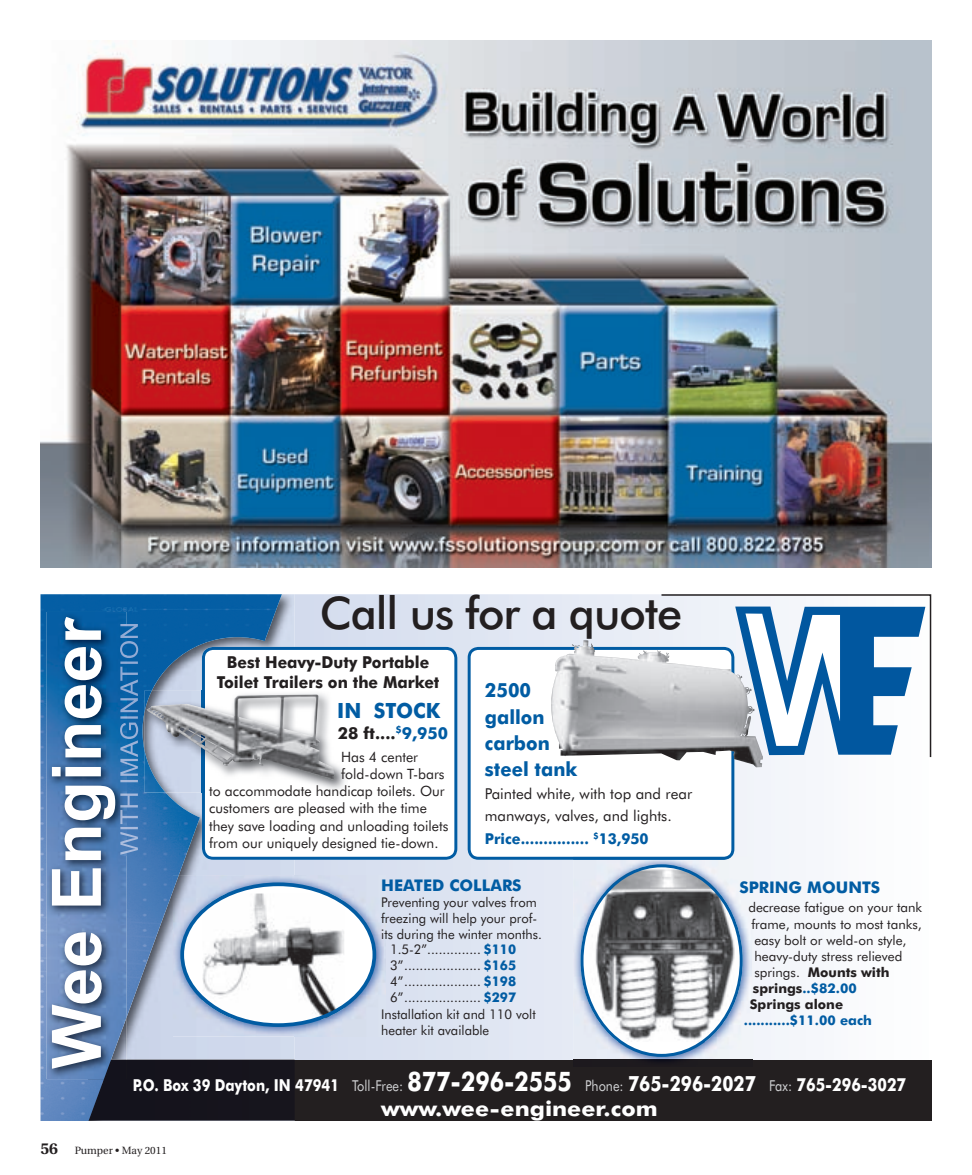
<style>
.page{position:relative;width:972px;height:1175px;background:#fff}
.page>*{position:absolute;margin:0;border:0;box-sizing:border-box;transform-origin:0 0}
.t1{font:700 68.4px "Arial";color:#fff}
.t2{font:500 45px "Futura BT";letter-spacing:-.025em;color:#231f20}
.t3{font:700 21px "Futura BT";color:#fff;scale:1.1 1}
.t4{font:700 21px "Futura BT";color:#015ca3;scale:.95 1}
.t5{font:700 19.5px/26.4px "Futura BT";color:#015ca3;scale:.95 1}
.t6{font:700 16.5px "Futura BT";color:#fff;scale:.85 1}
.t7{font:700 16.5px/19.8px "Futura BT";color:#231f20;text-align:center;scale:.95 1}
.t8{font:700 16.5px "Futura BT";color:#231f20}
.t9{font:700 16.05px "Futura BT";color:#015ca3}
.t10{font:15px/22.5px "Futura BT";color:#231f20}
.t11{font:14.25px "Futura BT";color:#231f20}
.t12{font:13.35px/16px "Futura BT";color:#231f20}
.t13{font:700 13.35px "Futura BT";color:#015ca3}
.t14{font:700 13.35px "Futura BT";color:#231f20}
.t15{font:10.5px "Utopia";color:#231f20}
.s1{color:#015ca3}
.s2{font-weight:700;color:#015ca3}
.s3{font-weight:400}
.s4{color:#231f20}
.s5{font-weight:400;font-size:15px;color:#d1d2d4}
.s6{font-size:27px}
.s7{font-size:21px}
.s8{font-size:18px}
.s9{font-weight:700;font-size:15.75px}
</style>
<div class="page">
<img style="left:40px;top:40px;width:892px;height:527px">
<svg style="left:295px;top:594px;width:511px;height:465px"></svg>
<div style="left:88px;top:1059px;width:844px;height:61px;background:#231f20"></div>
<img style="left:282px;top:1059px;width:13px;height:61px">
<img style="left:40px;top:594px;width:242px;height:526px">
<img style="left:47px;top:612px;width:79px;height:467px">
<img style="left:126px;top:624px;width:12px;height:231px">
<img style="left:120px;top:624px;width:6px;height:231px">
<svg style="left:660px;top:594px;width:272px;height:164px"></svg>
<svg style="left:202px;top:647px;width:255px;height:212px"></svg>
<svg style="left:468px;top:647px;width:266px;height:212px"></svg>
<img style="left:573px;top:857px;width:179px;height:206px">
<img style="left:573px;top:857px;width:158px;height:2px">
<svg style="left:582px;top:865px;width:159px;height:190px"></svg>
<img style="left:580px;top:865px;width:163px;height:176px">
<img style="left:173px;top:875px;width:213px;height:161px">
<img style="left:173px;top:875px;width:6px;height:16px">
<div style="left:182px;top:884px;width:192px;height:141px;background:#fff;border-radius:50%"></div>
<img style="left:202px;top:893px;width:142px;height:126px">
<div style="left:180px;top:882px;width:196px;height:145px;border:4px solid #015ca3;border-radius:50%"></div>
<img style="left:165px;top:691px;width:183px;height:101px">
<img style="left:144px;top:691px;width:21px;height:101px">
<img style="left:147px;top:694px;width:188px;height:86px">
<img style="left:551px;top:640px;width:212px;height:127px">
<h1 class="t1" style="left:38px;top:1069px;width:453px;rotate:-90deg">Wee Engineer</h1>
<h2 class="t2" style="left:320px;top:585px;width:364px">Call us for a quote</h2>
<p class="t7" style="left:217px;top:652px;width:236px">Best Heavy-Duty Portable<br>Toilet Trailers on the Market</p>
<h3 class="t4" style="left:337px;top:697px;width:110px">IN STOCK</h3>
<p class="t8" style="left:338px;top:723px;width:112px">28 ft....<sup>$</sup><span class="s1">9,950</span></p>
<p class="t11" style="left:341px;top:748px;width:79px">Has 4 center</p>
<p class="t11" style="left:341px;top:765px;width:105px">fold-down T-bars</p>
<p class="t11" style="left:209px;top:782px;width:237px">to accommodate handicap toilets. Our</p>
<p class="t11" style="left:209px;top:799px;width:219px">customers are pleased with the time</p>
<p class="t11" style="left:209px;top:816px;width:241px">they save loading and unloading toilets</p>
<p class="t11" style="left:209px;top:834px;width:231px">from our uniquely designed tie-down.</p>
<h3 class="t5" style="left:485px;top:677px;width:99px">2500 gallon carbon steel tank</h3>
<p class="t10" style="left:485px;top:782px;width:209px">Painted white, with top and rear manways, valves, and lights.<br><span class="s2">Price...............</span> <sup>$</sup><span class="s2">13,950</span></p>
<p class="t9" style="left:381px;top:875px;width:142px">HEATED COLLARS</p>
<p class="t12" style="left:381px;top:894px;width:162px">Preventing your valves from freezing will help your prof&shy;its during the winter months.</p>
<p class="t12" style="left:390px;top:941px;width:128px;text-align:justify">1.5-2”.............. <span class="s2">$110<br></span>3” .................... <span class="s2">$165<br></span>4” .................... <span class="s2">$198<br></span>6” .................... <span class="s2">$297</span></p>
<p class="t12" style="left:381px;top:1006px;width:156px">Installation kit and 110 volt heater kit available</p>
<p class="t9" style="left:739px;top:877px;width:142px">SPRING MOUNTS</p>
<p class="t12" style="left:748px;top:899px;width:175px">decrease fatigue on your tank</p>
<p class="t12" style="left:751px;top:915px;width:172px">frame, mounts to most tanks,</p>
<p class="t12" style="left:754px;top:931px;width:154px">easy bolt or weld-on style,</p>
<p class="t12" style="left:754px;top:947px;width:149px">heavy-duty stress relieved</p>
<p class="t14" style="left:754px;top:964px;width:137px"><span class="s3">springs.</span> Mounts with</p>
<p class="t13" style="left:753px;top:980px;width:105px"><span class="s4">springs</span>..$82.00</p>
<p class="t14" style="left:750px;top:996px;width:95px">Springs alone</p>
<p class="t13" style="left:744px;top:1012px;width:130px">...........$11.00 each</p>
<p class="t6" style="left:133px;top:1074px;width:911px">P.O. Box 39 Dayton, IN 47941 <span class="s5">Toll-Free:</span> <span class="s6">877-296-2555</span> <span class="s5">Phone:</span> <span class="s7">765-296-2027</span> <span class="s5">Fax:</span> <span class="s8">765-296-3027</span></p>
<h3 class="t3" style="left:381px;top:1095px;width:253px">www.wee-engineer.com</h3>
<p class="t15" style="left:40px;top:1144px;width:128px"><span class="s9">56</span> Pumper • May 2011</p>
</div>
